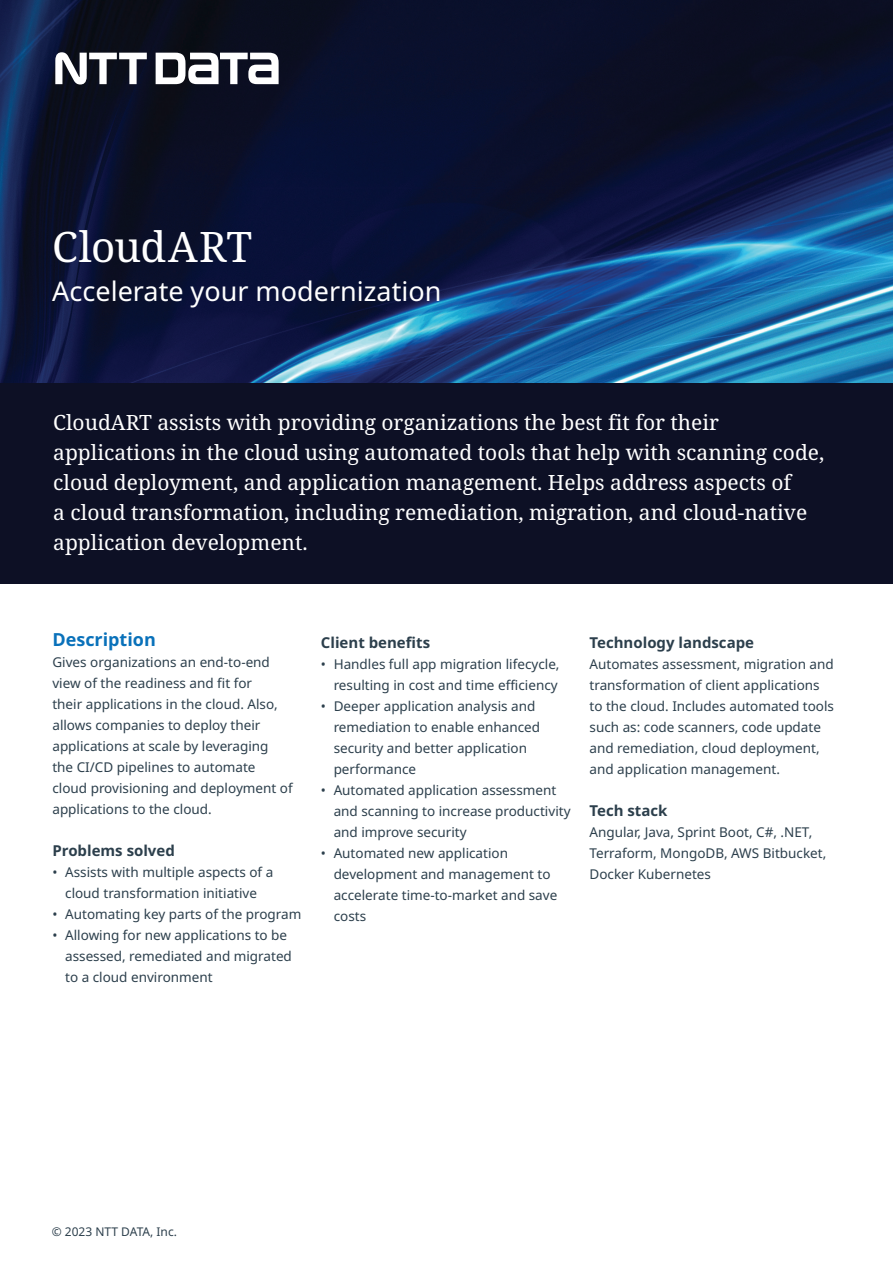
<style>
.page{position:relative;width:893px;height:1263px;background:#fff}
.page>*{position:absolute;margin:0;border:0;box-sizing:border-box;transform-origin:0 0}
.t1{font:42px "Noto Serif";letter-spacing:-.005em;color:#fff}
.t2{font:27px "Noto Sans";color:#fff}
.t3{font:21px/30px "Noto Serif";color:#fff}
.t4{font:700 18px "Noto Sans";color:#0971ba}
.t5{font:700 15px "Noto Sans";color:#2c3f4c}
.t6{font:13.5px/21px "Noto Sans";color:#2c3f4c}
.t7{font:12px "Noto Sans";color:#2c3f4c}
</style>
<div class="page">
<img style="left:0;top:0;width:893px;height:383px">
<div style="left:0;top:383px;width:893px;height:200px;background:#0d1025"></div>
<svg style="left:156px;top:53px;width:123px;height:31px"></svg>
<svg style="left:55px;top:52px;width:92px;height:33px"></svg>
<h1 class="t1" style="left:52px;top:218px;width:201px">CloudART</h1>
<h2 class="t2" style="left:52px;top:276px;width:391px">Accelerate your modernization</h2>
<p class="t3" style="left:53px;top:408px;width:773px">CloudART assists with providing organizations the best fit for their applications in the cloud using automated tools that help with scanning code, cloud deployment, and application management. Helps address aspects of<br>a cloud transformation, including remediation, migration, and cloud-native application development.</p>
<h3 class="t4" style="left:52px;top:630px;width:105px">Description</h3>
<p class="t6" style="left:52px;top:652px;width:242px">Gives organizations an end-to-end view of the readiness and fit for<br>their applications in the cloud. Also, allows companies to deploy their applications at scale by leveraging the CI/CD pipelines to automate cloud provisioning and deployment of applications to the cloud.</p>
<p class="t5" style="left:52px;top:842px;width:124px">Problems solved</p>
<p class="t6" style="left:52px;top:862px;width:222px;text-align:center">• Assists with multiple aspects of a cloud transformation initiative</p>
<p class="t6" style="left:52px;top:904px;width:250px">• Automating key parts of the program</p>
<p class="t6" style="left:65px;top:925px;width:228px;text-indent:-13px">• Allowing for new applications to be assessed, remediated and migrated to a cloud environment</p>
<p class="t5" style="left:321px;top:634px;width:111px">Client benefits</p>
<p class="t6" style="left:321px;top:653px;width:240px;text-align:right">• Handles full app migration lifecycle, resulting in cost and time efficiency</p>
<p class="t6" style="left:334px;top:695px;width:208px;text-indent:-13px">• Deeper application analysis and remediation to enable enhanced security and better application performance</p>
<p class="t6" style="left:334px;top:779px;width:238px;text-indent:-13px">• Automated application assessment and scanning to increase productivity and improve security</p>
<p class="t6" style="left:334px;top:842px;width:225px;text-indent:-13px">• Automated new application development and management to accelerate time-to-market and save costs</p>
<p class="t5" style="left:589px;top:634px;width:166px">Technology landscape</p>
<p class="t6" style="left:589px;top:653px;width:246px">Automates assessment, migration and transformation of client applications to the cloud. Includes automated tools such as: code scanners, code update and remediation, cloud deployment, and application management.</p>
<p class="t5" style="left:589px;top:802px;width:79px">Tech stack</p>
<p class="t6" style="left:589px;top:821px;width:238px">Angular, Java, Sprint Boot, C#, .NET,<br>Terraform, MongoDB, AWS Bitbucket,<br>Docker Kubernetes</p>
<p class="t7" style="left:52px;top:1225px;width:127px">© 2023 NTT DATA, Inc.</p>
</div>
